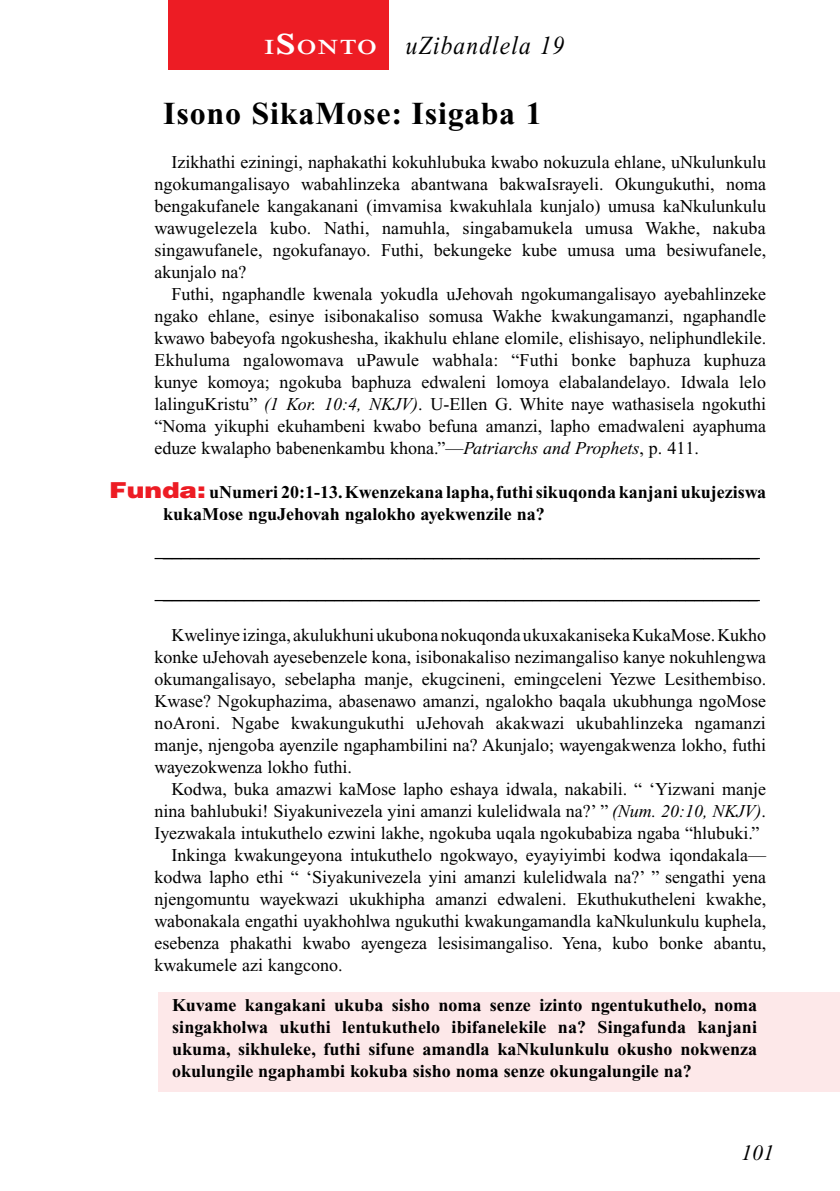
<style>
.page{position:relative;width:840px;height:1191px;background:#fff}
.page>*{position:absolute;margin:0;border:0;box-sizing:border-box;transform-origin:0 0}
.t1{font:700 32px "Times New Roman PS Std";letter-spacing:.025em;color:#000}
.t2{font:italic 26px "Times New Roman PS Std";letter-spacing:.05em;color:#000;scale:.9 1}
.t3{font:italic 22px "Times New Roman PS Std";color:#000}
.t4{font:600 21px "Times NRMT Std";color:#fff;scale:1.1 1}
.t5{font:18px/22px "Times New Roman PS Std";color:#000;text-align:justify}
.t6{font:700 18px/22px "Times New Roman PS Std";color:#000}
.s1{font-size:30px}
.s2{font-style:italic}
.s3{font-family:"Helvetica LT Std";font-weight:900;font-size:22px;color:#ed1c24}
</style>
<div class="page">
<div style="left:168px;top:0;width:220px;height:69px;background:#ed1c24"></div>
<div style="left:158px;top:992px;width:681px;height:99px;background:#fde8e9"></div>
<hr style="left:154px;top:558px;width:605px;height:1px;background:#000">
<hr style="left:154px;top:600px;width:605px;height:1px;background:#000">
<p class="t4" style="left:264px;top:35px;width:103px">I<span class="s1">S</span>ONTO</p>
<h2 class="t2" style="left:406px;top:32px;width:177px">uZibandlela 19</h2>
<h1 class="t1" style="left:163px;top:95px;width:380px">Isono SikaMose: Isigaba 1</h1>
<p class="t5" style="left:154px;top:151px;width:613px;text-indent:17px">Izikhathi eziningi, naphakathi kokuhlubuka kwabo nokuzula ehlane, uNkulunkulu ngokumangalisayo wabahlinzeka abantwana bakwaIsrayeli. Okungukuthi, noma bengakufanele kangakanani (imvamisa kwakuhlala kunjalo) umusa kaNkulunkulu wawugelezela kubo. Nathi, namuhla, singabamukela umusa Wakhe, nakuba singawufanele, ngokufanayo. Futhi, bekungeke kube umusa uma besiwufanele, akunjalo na?</p>
<p class="t5" style="left:154px;top:283px;width:613px;text-indent:17px">Futhi, ngaphandle kwenala yokudla uJehovah ngokumangalisayo ayebahlinzeke ngako ehlane, esinye isibonakaliso somusa Wakhe kwakungamanzi, ngaphandle kwawo babeyofa ngokushesha, ikakhulu ehlane elomile, elishisayo, neliphundlekile.<br>Ekhuluma ngalowomava uPawule wabhala: “Futhi bonke baphuza kuphuza kunye komoya; ngokuba baphuza edwaleni lomoya elabalandelayo. Idwala lelo lalinguKristu” <span class="s2">(1 Kor. 10:4, NKJV)</span>. U-Ellen G. White naye wathasisela ngokuthi “Noma yikuphi ekuhambeni kwabo befuna amanzi, lapho emadwaleni ayaphuma eduze kwalapho babenenkambu khona.”—<span class="s2">Patriarchs and Prophets</span>, p. 411.</p>
<p class="t6" style="left:163px;top:481px;width:604px;text-indent:-54px"><span class="s3">Funda:</span> uNumeri 20:1-13. Kwenzekana lapha, futhi sikuqonda kanjani ukujeziswa kukaMose nguJehovah ngalokho ayekwenzile na?</p>
<p class="t5" style="left:154px;top:624px;width:613px;text-indent:17px">Kwelinye izinga, akulukhuni ukubona nokuqonda ukuxakaniseka KukaMose. Kukho konke uJehovah ayesebenzele kona, isibonakaliso nezimangaliso kanye nokuhlengwa okumangalisayo, sebelapha manje, ekugcineni, emingceleni Yezwe Lesithembiso.<br>Kwase? Ngokuphazima, abasenawo amanzi, ngalokho baqala ukubhunga ngoMose noAroni. Ngabe kwakungukuthi uJehovah akakwazi ukubahlinzeka ngamanzi manje, njengoba ayenzile ngaphambilini na? Akunjalo; wayengakwenza lokho, futhi wayezokwenza lokho futhi.</p>
<p class="t5" style="left:171px;top:778px;width:595px">Kodwa, buka amazwi kaMose lapho eshaya idwala, nakabili. “ ‘Yizwani manje</p>
<p class="t5" style="left:154px;top:800px;width:612px">nina bahlubuki! Siyakunivezela yini amanzi kulelidwala na?’ ” <span class="s2">(Num. 20:10, NKJV)</span>.</p>
<p class="t5" style="left:154px;top:822px;width:606px">Iyezwakala intukuthelo ezwini lakhe, ngokuba uqala ngokubabiza ngaba “hlubuki.”</p>
<p class="t5" style="left:171px;top:844px;width:595px">Inkinga kwakungeyona intukuthelo ngokwayo, eyayiyimbi kodwa iqondakala—</p>
<p class="t5" style="left:154px;top:866px;width:612px">kodwa lapho ethi “ ‘Siyakunivezela yini amanzi kulelidwala na?’ ” sengathi yena</p>
<p class="t5" style="left:154px;top:888px;width:612px">njengomuntu wayekwazi ukukhipha amanzi edwaleni. Ekuthukutheleni kwakhe,</p>
<p class="t5" style="left:154px;top:910px;width:612px">wabonakala engathi uyakhohlwa ngukuthi kwakungamandla kaNkulunkulu kuphela,</p>
<p class="t5" style="left:154px;top:932px;width:612px">esebenza phakathi kwabo ayengeza lesisimangaliso. Yena, kubo bonke abantu,</p>
<p class="t5" style="left:154px;top:954px;width:189px">kwakumele azi kangcono.</p>
<p class="t6" style="left:172px;top:993px;width:586px;text-align:justify">Kuvame kangakani ukuba sisho noma senze izinto ngentukuthelo, noma singakholwa ukuthi lentukuthelo ibifanelekile na? Singafunda kanjani ukuma, sikhuleke, futhi sifune amandla kaNkulunkulu okusho nokwenza okulungile ngaphambi kokuba sisho noma senze okungalungile na?</p>
<p class="t3" style="left:740px;top:1140px;width:34px">101</p>
</div>
